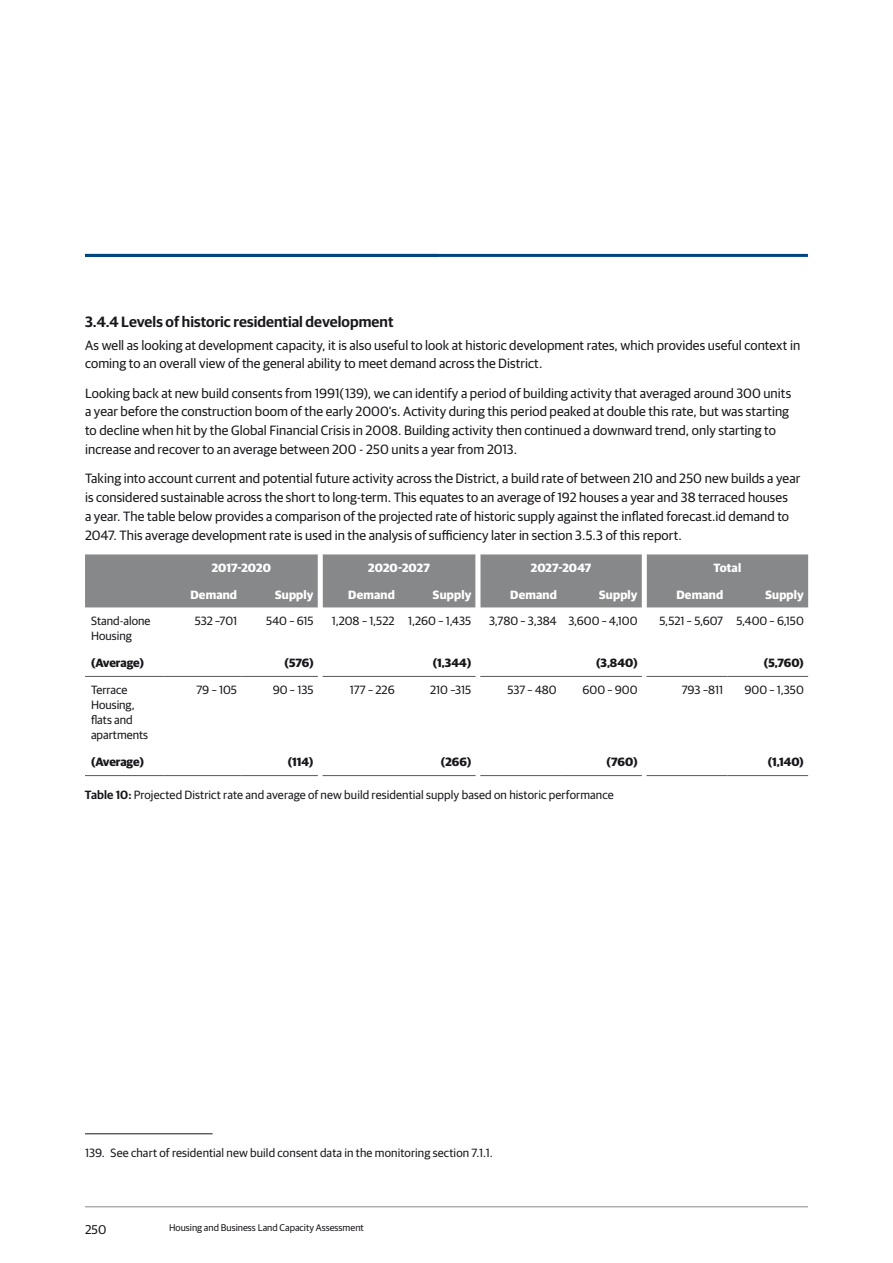
<style>
.page{position:relative;width:893px;height:1263px;background:#fff}
.page>*{position:absolute;margin:0;border:0;box-sizing:border-box;transform-origin:0 0}
.t1{font:600 15px "Guardian Sans";letter-spacing:.005em;color:#1a171c}
.t2{font:13.5px/18.8px "Guardian Sans";letter-spacing:.005em;color:#1a171c}
.t3{font:12.75px "Guardian Sans";color:#1a171c}
.t4{font:12px/15px "Guardian Sans";color:#1a171c}
.t5{font:700 12px "Guardian Sans";letter-spacing:.015em;color:#fff}
.t6{font:700 12px "Guardian Sans";letter-spacing:-.005em;color:#1a171c}
.t7{font:9.75px "Guardian Sans";color:#1a171c}
.s1{font-weight:600}
</style>
<div class="page">
<hr style="left:85px;top:254px;width:723px;height:3px;background:#00467e">
<hr style="left:85px;top:1206px;width:723px;height:1px;background:#87888a">
<hr style="left:85px;top:1133px;width:128px;height:1px;background:#1a171c">
<div style="left:85px;top:554px;width:723px;height:53px;background:#87888a"></div>
<svg style="left:322px;top:607px;width:325px;height:169px"></svg>
<hr style="left:85px;top:676px;width:80px;height:1px;background:#58585a">
<hr style="left:165px;top:676px;width:76px;height:1px;background:#58585a">
<hr style="left:241px;top:676px;width:77px;height:1px;background:#58585a">
<hr style="left:323px;top:676px;width:76px;height:1px;background:#58585a">
<hr style="left:399px;top:676px;width:77px;height:1px;background:#58585a">
<hr style="left:480px;top:676px;width:81px;height:1px;background:#58585a">
<hr style="left:561px;top:676px;width:81px;height:1px;background:#58585a">
<hr style="left:647px;top:676px;width:80px;height:1px;background:#58585a">
<hr style="left:727px;top:676px;width:81px;height:1px;background:#58585a">
<hr style="left:85px;top:775px;width:80px;height:1px;background:#58585a">
<hr style="left:165px;top:775px;width:76px;height:1px;background:#58585a">
<hr style="left:241px;top:775px;width:77px;height:1px;background:#58585a">
<hr style="left:323px;top:775px;width:76px;height:1px;background:#58585a">
<hr style="left:399px;top:775px;width:77px;height:1px;background:#58585a">
<hr style="left:480px;top:775px;width:81px;height:1px;background:#58585a">
<hr style="left:561px;top:775px;width:81px;height:1px;background:#58585a">
<hr style="left:647px;top:775px;width:80px;height:1px;background:#58585a">
<hr style="left:727px;top:775px;width:81px;height:1px;background:#58585a">
<p class="t1" style="left:85px;top:310px;width:310px">3.4.4 Levels of historic residential development</p>
<p class="t2" style="left:85px;top:334px;width:717px">As well as looking at development capacity, it is also useful to look at historic development rates, which provides useful context in coming to an overall view of the general ability to meet demand across the District.</p>
<p class="t2" style="left:85px;top:383px;width:708px">Looking back at new build consents from 1991( 139), we can identify a period of building activity that averaged around 300 units a year before the construction boom of the early 2000’s. Activity during this period peaked at double this rate, but was starting to decline when hit by the Global Financial Crisis in 2008. Building activity then continued a downward trend, only starting to increase and recover to an average between 200 - 250 units a year from 2013.</p>
<p class="t2" style="left:85px;top:468px;width:717px">Taking into account current and potential future activity across the District, a build rate of between 210 and 250 new builds a year is considered sustainable across the short to long-term. This equates to an average of 192 houses a year and 38 terraced houses<br>a year. The table below provides a comparison of the projected rate of historic supply against the inflated forecast.id demand to 2047. This average development rate is used in the analysis of sufficiency later in section 3.5.3 of this report.</p>
<p class="t5" style="left:212px;top:559px;width:61px">2017-2020</p>
<p class="t5" style="left:368px;top:559px;width:63px">2020-2027</p>
<p class="t5" style="left:531px;top:559px;width:62px">2027-2047</p>
<p class="t5" style="left:713px;top:559px;width:29px">Total</p>
<p class="t5" style="left:190px;top:586px;width:48px">Demand</p>
<p class="t5" style="left:275px;top:586px;width:40px">Supply</p>
<p class="t5" style="left:348px;top:586px;width:48px">Demand</p>
<p class="t5" style="left:433px;top:586px;width:40px">Supply</p>
<p class="t5" style="left:510px;top:586px;width:48px">Demand</p>
<p class="t5" style="left:599px;top:586px;width:40px">Supply</p>
<p class="t5" style="left:676px;top:586px;width:48px">Demand</p>
<p class="t5" style="left:765px;top:586px;width:40px">Supply</p>
<p class="t4" style="left:91px;top:613px;width:61px">Stand-alone<br>Housing</p>
<p class="t4" style="left:195px;top:613px;width:44px">532 –701</p>
<p class="t4" style="left:266px;top:613px;width:49px">540 – 615</p>
<p class="t4" style="left:332px;top:613px;width:141px">1,208 – 1,522 1,260 – 1,435</p>
<p class="t4" style="left:489px;top:613px;width:150px">3,780 – 3,384 3,600 – 4,100</p>
<p class="t4" style="left:659px;top:613px;width:146px">5,521 – 5,607 5,400 – 6,150</p>
<p class="t6" style="left:91px;top:653px;width:55px">(Average)</p>
<p class="t6" style="left:285px;top:653px;width:30px">(576)</p>
<p class="t6" style="left:433px;top:653px;width:40px">(1,344)</p>
<p class="t6" style="left:596px;top:653px;width:43px">(3,840)</p>
<p class="t6" style="left:764px;top:653px;width:41px">(5,760)</p>
<p class="t4" style="left:91px;top:682px;width:59px">Terrace<br>Housing, flats and apartments</p>
<p class="t4" style="left:196px;top:682px;width:42px">79 – 105</p>
<p class="t4" style="left:273px;top:682px;width:42px">90 – 135</p>
<p class="t4" style="left:350px;top:682px;width:46px">177 – 226</p>
<p class="t4" style="left:430px;top:682px;width:43px">210 –315</p>
<p class="t4" style="left:507px;top:682px;width:51px">537 – 480</p>
<p class="t4" style="left:582px;top:682px;width:57px">600 – 900</p>
<p class="t4" style="left:682px;top:682px;width:43px">793 –811</p>
<p class="t4" style="left:744px;top:682px;width:61px">900 – 1,350</p>
<p class="t6" style="left:91px;top:753px;width:55px">(Average)</p>
<p class="t6" style="left:288px;top:753px;width:27px">(114)</p>
<p class="t6" style="left:441px;top:753px;width:32px">(266)</p>
<p class="t6" style="left:607px;top:753px;width:32px">(760)</p>
<p class="t6" style="left:768px;top:753px;width:37px">(1,140)</p>
<p class="t4" style="left:85px;top:786px;width:530px"><span class="s1">Table 10:</span> Projected District rate and average of new build residential supply based on historic performance</p>
<p class="t4" style="left:85px;top:1144px;width:409px">139. See chart of residential new build consent data in the monitoring section 7.1.1.</p>
<p class="t3" style="left:85px;top:1220px;width:23px">250</p>
<p class="t7" style="left:169px;top:1221px;width:196px">Housing and Business Land Capacity Assessment</p>
</div>
